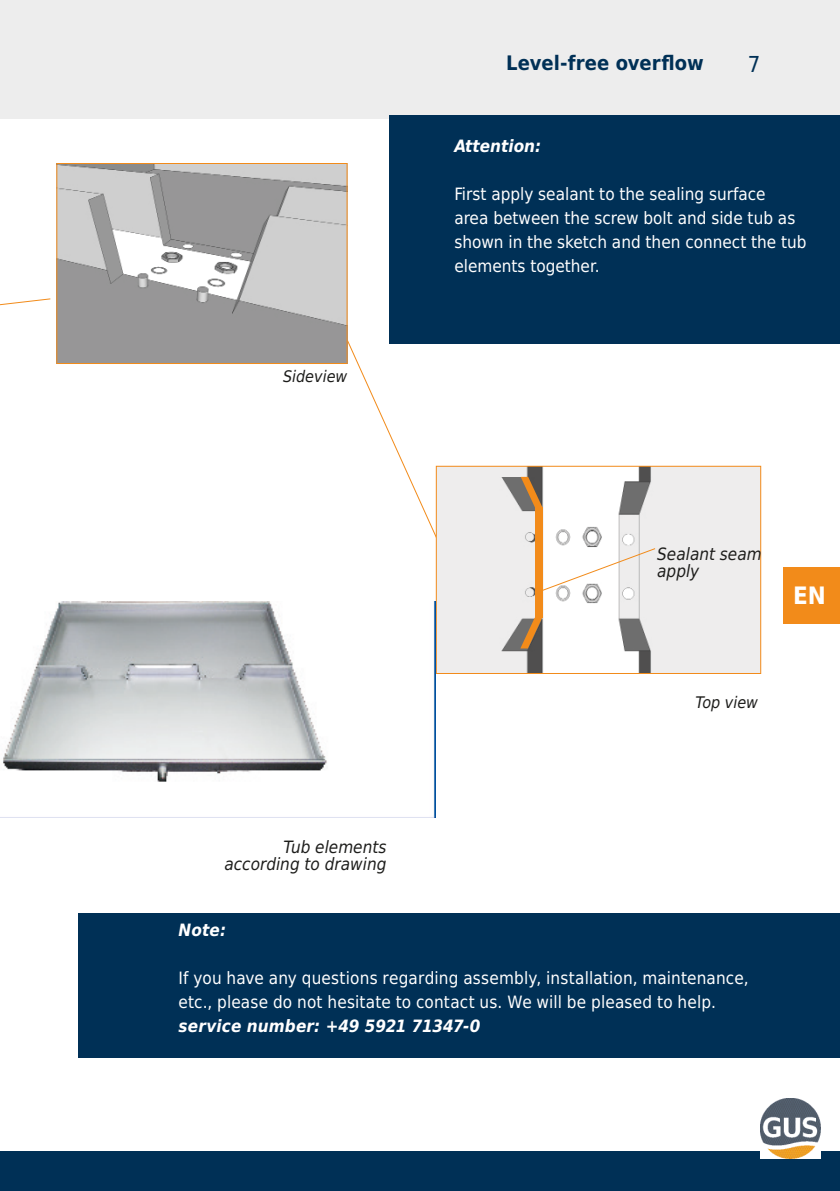
<style>
.page{position:relative;width:840px;height:1191px;background:#fff}
.page>*{position:absolute;margin:0;border:0;box-sizing:border-box;transform-origin:0 0}
.t1{font:700 24px "DejaVu Sans Condensed";color:#fff}
.t2{font:22px "DejaVu Sans Condensed";color:#003056}
.t3{font:700 20px "DejaVu Sans Condensed";letter-spacing:.005em;color:#003056}
.t4{font:17px/24px "DejaVu Sans Condensed";color:#fff}
.t5{font:italic 17px/17px "DejaVu Sans Condensed";color:#1d1d1b;text-align:right}
.t6{font:italic 700 17px "DejaVu Sans Condensed";color:#fff}
.t7{font:italic 16px "DejaVu Sans Condensed";color:#1d1d1b}
</style>
<div class="page">
<div style="left:0;top:0;width:839px;height:118px;background:#ededed"></div>
<div style="left:0;top:1151px;width:839px;height:40px;background:#003056"></div>
<img style="left:760px;top:1098px;width:60px;height:60px">
<div style="left:782px;top:567px;width:57px;height:57px;background:#f28b1a"></div>
<svg style="left:0;top:298px;width:51px;height:8px"></svg>
<img style="left:58px;top:165px;width:287px;height:197px">
<div style="left:56px;top:163px;width:291px;height:201px;border:1px solid #f28b1a"></div>
<div style="left:390px;top:115px;width:449px;height:229px;background:#003056"></div>
<svg style="left:346px;top:339px;width:103px;height:197px"></svg>
<img style="left:437px;top:468px;width:321px;height:204px">
<div style="left:435px;top:466px;width:325px;height:208px;border:1px solid #f28b1a"></div>
<img style="left:3px;top:601px;width:432px;height:216px">
<div style="left:534px;top:507px;width:8px;height:111px;background:#f28b1a"></div>
<svg style="left:520px;top:477px;width:22px;height:30px"></svg>
<svg style="left:520px;top:618px;width:22px;height:30px"></svg>
<svg style="left:542px;top:548px;width:113px;height:44px"></svg>
<div style="left:78px;top:913px;width:761px;height:144px;background:#003056"></div>
<p class="t3" style="left:506px;top:47px;width:199px">Level-free overflow</p>
<p class="t2" style="left:747px;top:45px;width:14px">7</p>
<p class="t7" style="left:283px;top:364px;width:66px">Sideview</p>
<p class="t5" style="left:224px;top:839px;width:163px">Tub elements according to drawing</p>
<p class="t6" style="left:454px;top:133px;width:88px">Attention:</p>
<p class="t4" style="left:454px;top:182px;width:353px">First apply sealant to the sealing surface<br>area between the screw bolt and side tub as shown in the sketch and then connect the tub elements together.</p>
<p class="t5" style="left:657px;top:546px;width:106px;text-align:left">Sealant seam apply</p>
<h1 class="t1" style="left:792px;top:575px;width:34px">EN</h1>
<p class="t7" style="left:695px;top:691px;width:64px">Top view</p>
<p class="t6" style="left:178px;top:917px;width:49px">Note:</p>
<p class="t4" style="left:178px;top:965px;width:571px">If you have any questions regarding assembly, installation, maintenance, etc., please do not hesitate to contact us. We will be pleased to help.</p>
<p class="t6" style="left:178px;top:1013px;width:303px">service number: +49 5921 71347-0</p>
</div>
